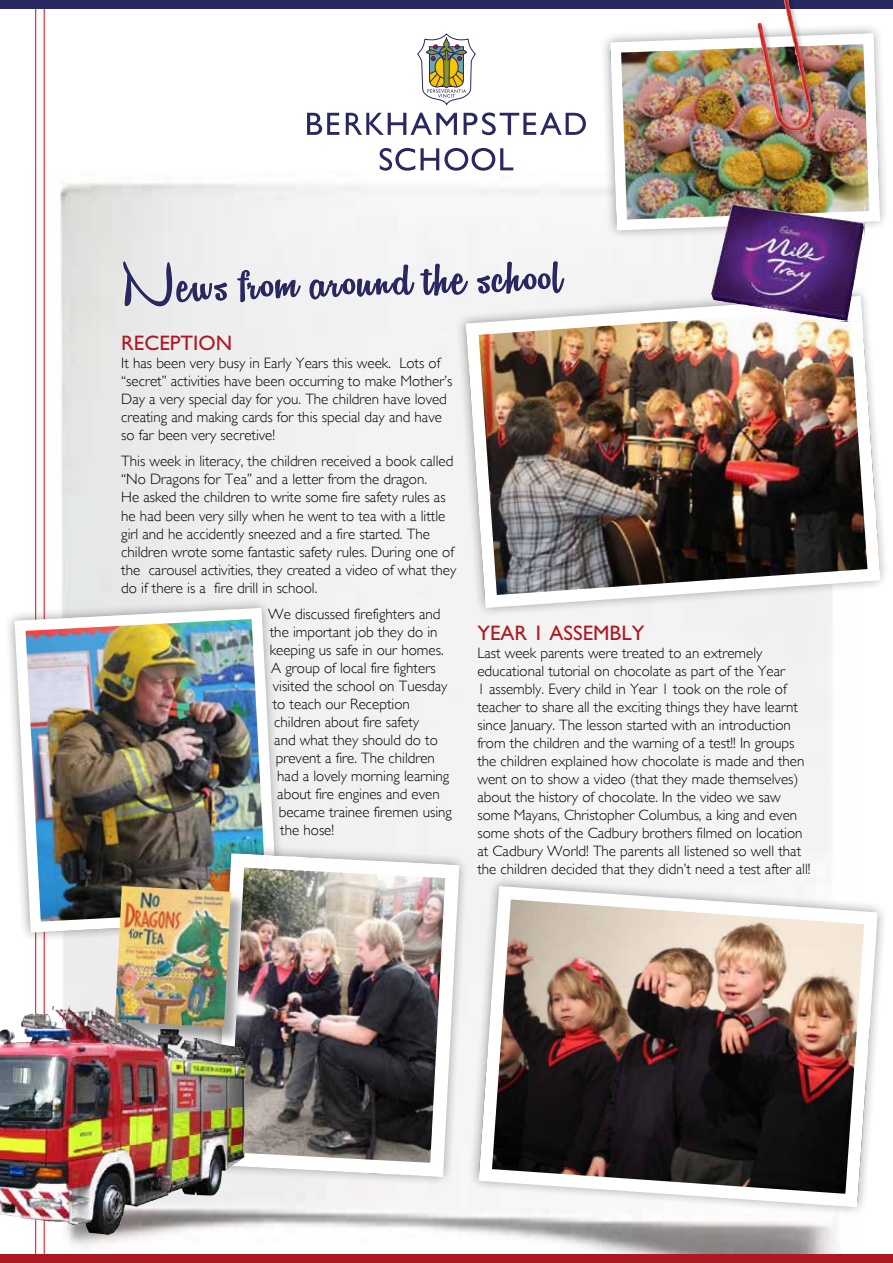
<style>
.page{position:relative;width:893px;height:1263px;background:#fff}
.page>*{position:absolute;margin:0;border:0;box-sizing:border-box;transform-origin:0 0}
.t1{font:63.45px "Remachine Script Personal Use Only";color:#292861}
.t2{font:21px "M Gill Sans";color:#ad1923}
.t3{font:300 15px/18px "Gill Sans";color:#000}
</style>
<div class="page">
<img style="left:36px;top:171px;width:801px;height:1083px">
<svg style="left:599px;top:27px;width:287px;height:215px"></svg>
<img style="left:605px;top:28px;width:280px;height:208px">
<hr style="left:35px;top:0;width:1px;height:1263px;background:#e30613">
<hr style="left:44px;top:0;width:1px;height:1263px;background:#e30613">
<div style="left:0;top:0;width:893px;height:9px;background:#292861"></div>
<div style="left:0;top:1254px;width:893px;height:9px;background:#ad1923"></div>
<svg style="left:380px;top:148px;width:35px;height:23px"></svg>
<svg style="left:421px;top:148px;width:18px;height:22px"></svg>
<svg style="left:444px;top:148px;width:24px;height:23px"></svg>
<div style="left:448px;top:151px;width:17px;height:17px;background:#fff;border-radius:50%"></div>
<svg style="left:472px;top:148px;width:23px;height:23px"></svg>
<div style="left:475px;top:151px;width:17px;height:17px;background:#fff;border-radius:50%"></div>
<svg style="left:500px;top:148px;width:13px;height:22px"></svg>
<svg style="left:307px;top:113px;width:32px;height:22px"></svg>
<svg style="left:346px;top:113px;width:111px;height:22px"></svg>
<svg style="left:464px;top:112px;width:122px;height:23px"></svg>
<svg style="left:417px;top:34px;width:59px;height:72px"></svg>
<svg style="left:122px;top:260px;width:106px;height:47px"></svg>
<svg style="left:236px;top:269px;width:65px;height:34px"></svg>
<div style="left:309px;top:263px;width:160px;height:54px;background:#f3f3f3"></div>
<svg style="left:476px;top:261px;width:88px;height:23px"></svg>
<svg style="left:8px;top:596px;width:281px;height:348px;fill:#f0f0f0"></svg>
<img style="left:9px;top:602px;width:274px;height:336px">
<svg style="left:203px;top:841px;width:268px;height:347px;fill:#f0f0f0"></svg>
<img style="left:208px;top:846px;width:258px;height:338px">
<div style="left:756px;top:0;width:64px;height:138px;background:#000;opacity:.25"></div>
<img style="left:757px;top:0;width:51px;height:130px">
<svg style="left:467px;top:874px;width:370px;height:345px;fill:#f5f5f5"></svg>
<img style="left:472px;top:879px;width:412px;height:335px">
<div style="left:454px;top:284px;width:383px;height:336px;background:#f3f3f3"></div>
<img style="left:459px;top:289px;width:426px;height:325px">
<img style="left:0;top:1006px;width:149px;height:229px">
<div style="left:116px;top:887px;width:132px;height:157px;background:#000;opacity:.35"></div>
<img style="left:115px;top:886px;width:116px;height:141px">
<img style="left:711px;top:204px;width:153px;height:118px">
<h1 class="t1" style="left:122px;top:251px;width:440px;rotate:-2deg">News from around the school</h1>
<h2 class="t2" style="left:121px;top:331px;width:112px">RECEPTION</h2>
<p class="t3" style="left:121px;top:354px;width:333px">It has been very busy in Early Years this week. Lots of “secret” activities have been occurring to make Mother’s Day a very special day for you. The children have loved creating and making cards for this special day and have so far been very secretive!</p>
<p class="t3" style="left:121px;top:453px;width:337px">This week in literacy, the children received a book called “No Dragons for Tea” and a letter from the dragon.<br>He asked the children to write some fire safety rules as he had been very silly when he went to tea with a little girl and he accidently sneezed and a fire started. The children wrote some fantastic safety rules. During one of the carousel activities, they created a video of what they do if there is a fire drill in school.</p>
<p class="t3" style="left:268px;top:605px;width:174px">We discussed firefighters and</p>
<p class="t3" style="left:270px;top:623px;width:169px">the important job they do in</p>
<p class="t3" style="left:270px;top:641px;width:175px">keeping us safe in our homes.</p>
<p class="t3" style="left:271px;top:659px;width:166px">A group of local fire fighters</p>
<p class="t3" style="left:273px;top:677px;width:176px">visited the school on Tuesday</p>
<p class="t3" style="left:273px;top:695px;width:139px">to teach our Reception</p>
<p class="t3" style="left:274px;top:713px;width:146px">children about fire safety</p>
<p class="t3" style="left:274px;top:731px;width:165px">and what they should do to</p>
<p class="t3" style="left:276px;top:749px;width:161px">prevent a fire. The children</p>
<p class="t3" style="left:277px;top:767px;width:174px">had a lovely morning learning</p>
<p class="t3" style="left:277px;top:785px;width:164px">about fire engines and even</p>
<p class="t3" style="left:279px;top:803px;width:175px">became trainee firemen using</p>
<p class="t3" style="left:280px;top:821px;width:55px">the hose!</p>
<h2 class="t2" style="left:477px;top:621px;width:168px">YEAR 1 ASSEMBLY</h2>
<p class="t3" style="left:477px;top:644px;width:335px">Last week parents were treated to an extremely educational tutorial on chocolate as part of the Year<br>1 assembly. Every child in Year 1 took on the role of teacher to share all the exciting things they have learnt since January. The lesson started with an introduction from the children and the warning of a test!! In groups the children explained how chocolate is made and then went on to show a video (that they made themselves) about the history of chocolate. In the video we saw some Mayans, Christopher Columbus, a king and even some shots of the Cadbury brothers filmed on location at Cadbury World! The parents all listened so well that the children decided that they didn’t need a test after all!</p>
</div>
